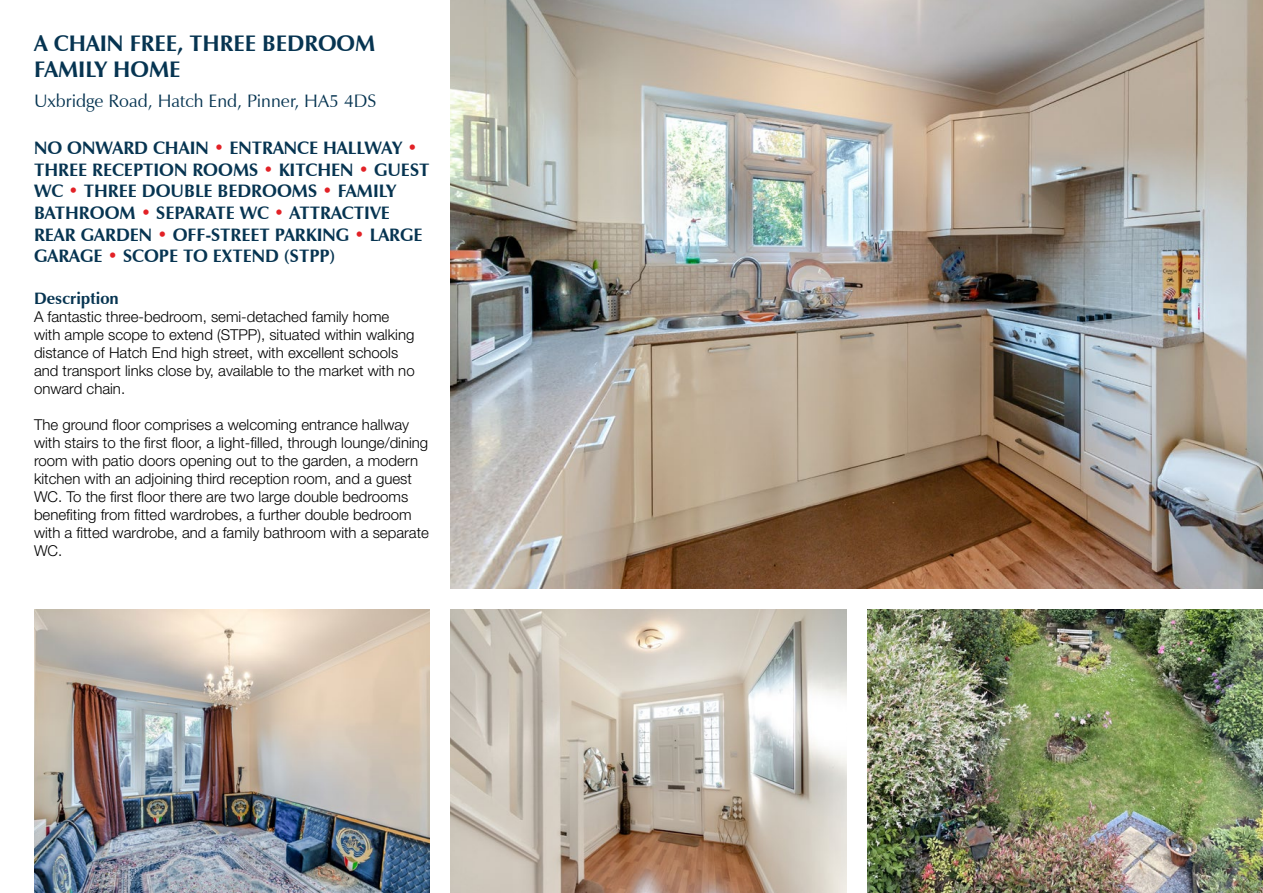
<style>
.page{position:relative;width:1263px;height:893px;background:#fff}
.page>*{position:absolute;margin:0;border:0;box-sizing:border-box;transform-origin:0 0}
.t1{font:700 22.5px/25.5px "Zapf Humanist 601 BT";color:#063451}
.t2{font:700 18px/21.6px "Zapf Humanist 601 BT";color:#063451}
.t3{font:18px "Zapf Humanist 601 BT";color:#063451}
.t4{font:700 16.5px "Zapf Humanist 601 BT";color:#063451}
.t5{font:300 15px/18px "Helvetica Neue LT Std";color:#000}
.s1{color:#e22126}
</style>
<div class="page">
<img style="left:867px;top:609px;width:396px;height:284px">
<img style="left:451px;top:609px;width:395px;height:284px">
<img style="left:34px;top:609px;width:395px;height:284px">
<img style="left:451px;top:0;width:812px;height:588px">
<h1 class="t1" style="left:34px;top:31px;width:343px">A CHAIN FREE, THREE BEDROOM<br>FAMILY HOME</h1>
<p class="t3" style="left:34px;top:89px;width:344px">Uxbridge Road, Hatch End, Pinner, HA5 4DS</p>
<p class="t2" style="left:34px;top:137px;width:397px">NO ONWARD CHAIN <span class="s1">•</span> ENTRANCE HALLWAY <span class="s1">• </span>THREE RECEPTION ROOMS <span class="s1">•</span> KITCHEN <span class="s1">•</span> GUEST WC <span class="s1">•</span> THREE DOUBLE BEDROOMS <span class="s1">•</span> FAMILY BATHROOM <span class="s1">•</span> SEPARATE WC <span class="s1">•</span> ATTRACTIVE REAR GARDEN <span class="s1">•</span> OFF-STREET PARKING <span class="s1">•</span> LARGE GARAGE <span class="s1">•</span> SCOPE TO EXTEND (STPP)</p>
<p class="t4" style="left:34px;top:288px;width:86px">Description</p>
<p class="t5" style="left:34px;top:307px;width:382px">A fantastic three-bedroom, semi-detached family home with ample scope to extend (STPP), situated within walking distance of Hatch End high street, with excellent schools and transport links close by, available to the market with no onward chain.</p>
<p class="t5" style="left:34px;top:415px;width:396px">The ground floor comprises a welcoming entrance hallway with stairs to the first floor, a light-filled, through lounge/dining room with patio doors opening out to the garden, a modern kitchen with an adjoining third reception room, and a guest WC. To the first floor there are two large double bedrooms benefiting from fitted wardrobes, a further double bedroom with a fitted wardrobe, and a family bathroom with a separate WC.</p>
</div>
